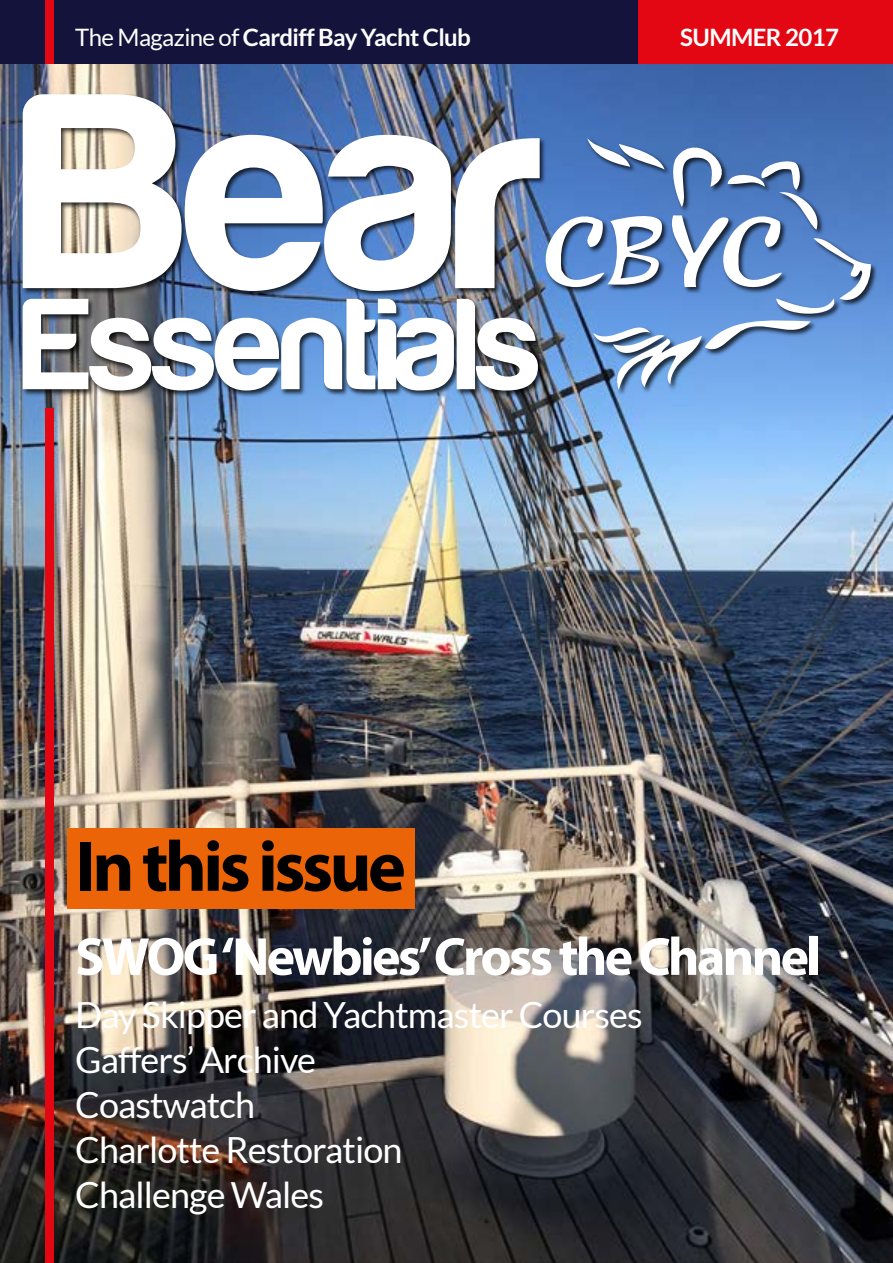
<style>
.page{position:relative;width:893px;height:1263px;background:#fff}
.page>*{position:absolute;margin:0;border:0;box-sizing:border-box;transform-origin:0 0}
.t1{font:700 72px "Myriad Pro";letter-spacing:-.05em;color:#000}
.t2{font:700 54px "Myriad Pro";letter-spacing:-.05em;color:#fff}
.t3{font:36px/45px "Lato";letter-spacing:-.025em;color:#fff}
.t4{font:700 24px "Lato";letter-spacing:-.025em;color:#fff}
.s1{font-weight:400}
</style>
<div class="page">
<img style="left:0;top:64px;width:893px;height:1199px">
<div style="left:0;top:0;width:893px;height:64px;background:#14133b"></div>
<div style="left:638px;top:0;width:255px;height:64px;background:#e30613"></div>
<div style="left:67px;top:828px;width:347px;height:81px;background:#ec6408"></div>
<div style="left:22px;top:93px;width:855px;height:304px;background:#000;opacity:.75"></div>
<img style="left:23px;top:94px;width:849px;height:296px">
<div style="left:45px;top:409px;width:9px;height:854px;background:#e30613"></div>
<div style="left:45px;top:0;width:9px;height:64px;background:#e30613"></div>
<p class="t4" style="left:75px;top:23px;width:397px"><span class="s1">The Magazine of</span> Cardiff Bay Yacht Club</p>
<p class="t4" style="left:680px;top:23px;width:160px">SUMMER 2017</p>
<h1 class="t1" style="left:75px;top:819px;width:332px">In this issue</h1>
<h2 class="t2" style="left:75px;top:921px;width:747px">SWOG ‘Newbies’Cross the Channel</h2>
<p class="t3" style="left:75px;top:993px;width:569px">Day Skipper and Yachtmaster Courses<br>Gaffers’ Archive<br>Coastwatch<br>Charlotte Restoration<br>Challenge Wales</p>
</div>
